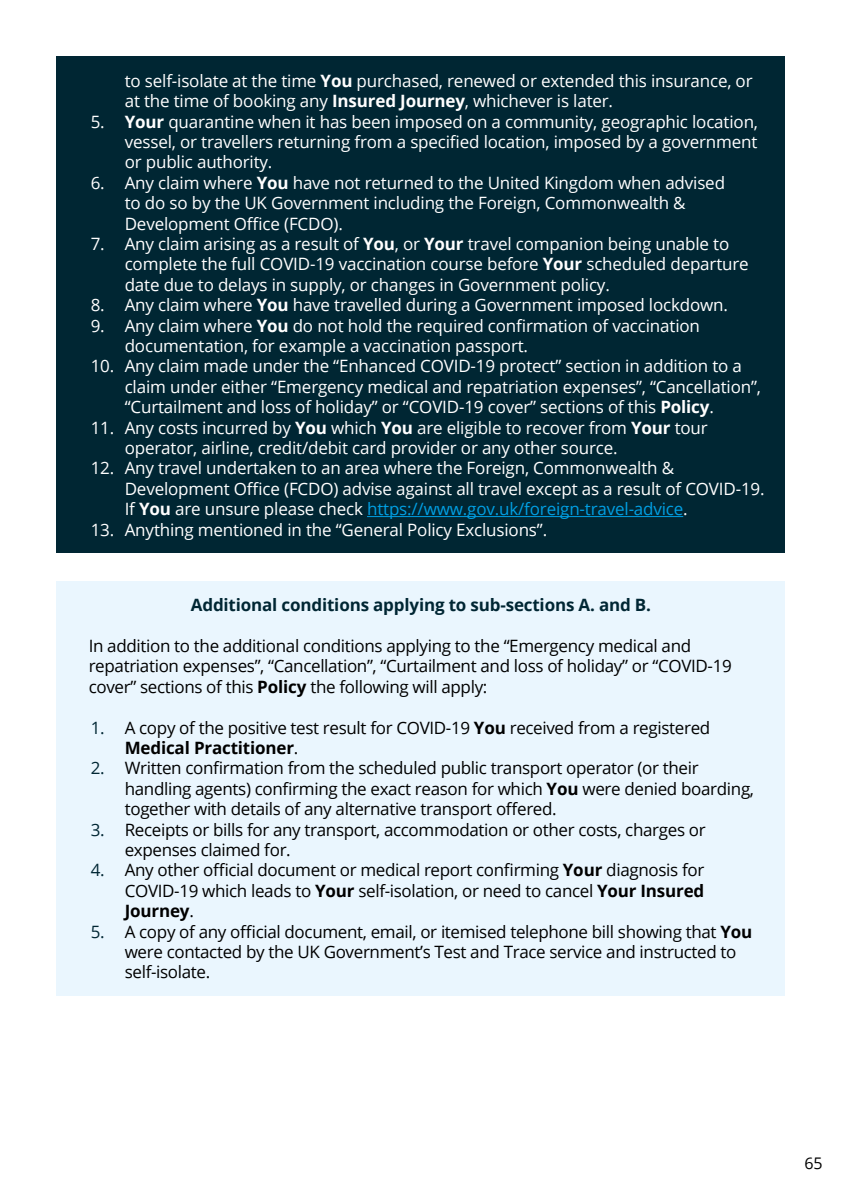
<style>
.page{position:relative;width:842px;height:1191px;background:#fff}
.page>*{position:absolute;margin:0;border:0;box-sizing:border-box;transform-origin:0 0}
.t1{font:17px/20.4px "Open Sans";letter-spacing:-.01em;color:#fff}
.t2{font:17px/20.4px "Open Sans";letter-spacing:-.02em;color:#000}
.t3{font:700 17px "Open Sans";letter-spacing:-.01em;color:#002633}
.t4{font:16px "Open Sans";color:#000}
.s1{font-weight:700}
.s2{color:#009fe3}
.s3{color:#002633}
</style>
<div class="page">
<div style="left:57px;top:57px;width:728px;height:496px;background:#002633"></div>
<hr style="left:367px;top:516px;width:316px;height:1px;background:#009fe3">
<div style="left:57px;top:581px;width:728px;height:414px;background:#eaf6fe"></div>
<p class="t1" style="left:125px;top:70px;width:629px">to self-isolate at the time <span class="s1">You</span> purchased, renewed or extended this insurance, or at the time of booking any <span class="s1">Insured Journey</span>, whichever is later.</p>
<p class="t1" style="left:125px;top:111px;width:635px;text-align:justify;text-indent:-34px">5. <span class="s1">Your</span> quarantine when it has been imposed on a community, geographic location, vessel, or travellers returning from a specified location, imposed by a government or public authority.</p>
<p class="t1" style="left:125px;top:172px;width:602px;text-indent:-34px">6. Any claim where <span class="s1">You</span> have not returned to the United Kingdom when advised to do so by the UK Government including the Foreign, Commonwealth &amp;<br>Development Office (FCDO).</p>
<p class="t1" style="left:125px;top:233px;width:625px;text-indent:-34px">7. Any claim arising as a result of <span class="s1">You</span>, or <span class="s1">Your</span> travel companion being unable to complete the full COVID-19 vaccination course before <span class="s1">Your</span> scheduled departure date due to delays in supply, or changes in Government policy.</p>
<p class="t1" style="left:91px;top:294px;width:639px">8. Any claim where <span class="s1">You</span> have travelled during a Government imposed lockdown.</p>
<p class="t1" style="left:125px;top:315px;width:577px;text-indent:-34px">9. Any claim where <span class="s1">You</span> do not hold the required confirmation of vaccination documentation, for example a vaccination passport.</p>
<p class="t1" style="left:125px;top:356px;width:638px;text-indent:-34px">10. Any claim made under the “Enhanced COVID-19 protect” section in addition to a claim under either “Emergency medical and repatriation expenses”, “Cancellation”, “Curtailment and loss of holiday” or “COVID-19 cover” sections of this <span class="s1">Policy</span>.</p>
<p class="t1" style="left:125px;top:417px;width:585px;text-indent:-34px">11. Any costs incurred by <span class="s1">You</span> which <span class="s1">You</span> are eligible to recover from <span class="s1">Your</span> tour operator, airline, credit/debit card provider or any other source.</p>
<p class="t1" style="left:125px;top:458px;width:641px;text-indent:-34px">12. Any travel undertaken to an area where the Foreign, Commonwealth &amp;<br>Development Office (FCDO) advise against all travel except as a result of COVID-19.<br>If <span class="s1">You</span> are unsure please check <span class="s2">https://www.gov.uk/foreign-travel-advice</span>.</p>
<p class="t1" style="left:91px;top:519px;width:458px">13. Anything mentioned in the “General Policy Exclusions”.</p>
<p class="t3" style="left:191px;top:593px;width:462px">Additional conditions applying to sub-sections A. and B.</p>
<p class="t2" style="left:89px;top:635px;width:645px">In addition to the additional conditions applying to the “Emergency medical and repatriation expenses”, “Cancellation”, “Curtailment and loss of holiday” or “COVID-19 cover” sections of this <span class="s1">Policy</span> the following will apply:</p>
<p class="t2" style="left:125px;top:716px;width:587px;text-indent:-34px"><span class="s3">1.</span> A copy of the positive test result for COVID-19 <span class="s1">You</span> received from a registered<br><span class="s1">Medical Practitioner</span>.</p>
<p class="t2" style="left:125px;top:757px;width:631px;text-indent:-34px"><span class="s3">2.</span> Written confirmation from the scheduled public transport operator (or their handling agents) confirming the exact reason for which <span class="s1">You</span> were denied boarding, together with details of any alternative transport offered.</p>
<p class="t2" style="left:125px;top:818px;width:582px;text-indent:-34px"><span class="s3">3.</span> Receipts or bills for any transport, accommodation or other costs, charges or expenses claimed for.</p>
<p class="t2" style="left:125px;top:859px;width:581px;text-align:justify;text-indent:-34px"><span class="s3">4.</span> Any other official document or medical report confirming <span class="s1">Your</span> diagnosis for COVID-19 which leads to <span class="s1">Your</span> self-isolation, or need to cancel <span class="s1">Your Insured Journey</span>.</p>
<p class="t2" style="left:125px;top:920px;width:629px;text-indent:-34px"><span class="s3">5.</span> A copy of any official document, email, or itemised telephone bill showing that <span class="s1">You </span>were contacted by the UK Government’s Test and Trace service and instructed to self-isolate.</p>
<p class="t4" style="left:804px;top:1152px;width:20px">65</p>
</div>
